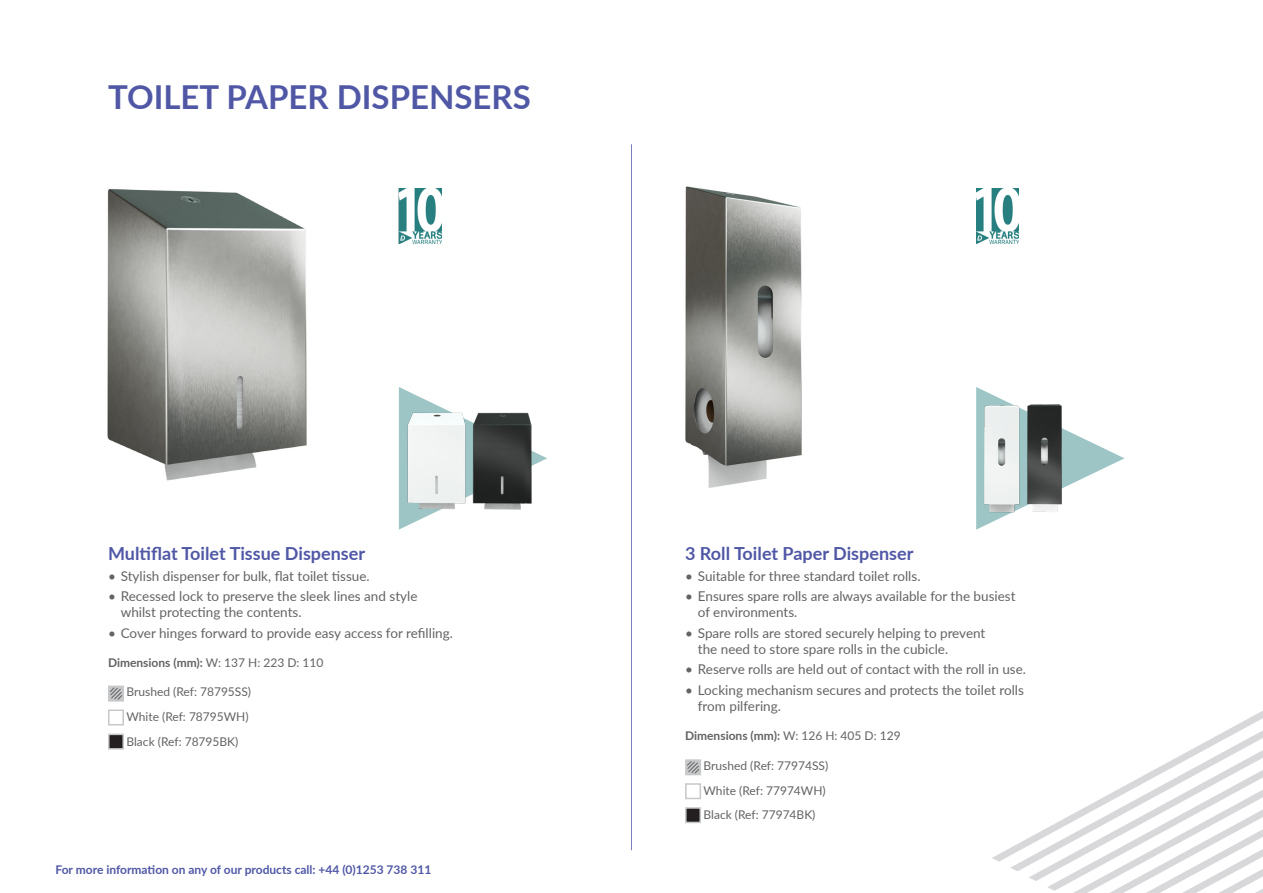
<style>
.page{position:relative;width:1263px;height:893px;background:#fff}
.page>*{position:absolute;margin:0;border:0;box-sizing:border-box;transform-origin:0 0}
.t1{font:700 33px "Lato";color:#5058a6}
.t2{font:700 18px "Lato";color:#5058a6}
.t3{font:13.5px/16.2px "Lato";color:#636366}
.t4{font:12px "Lato";color:#636366}
.t5{font:700 12px "Lato";color:#636366}
.t6{font:700 12px "Lato";color:#5058a6}
.s1{font-weight:400}
</style>
<div class="page">
<svg style="left:399px;top:387px;width:148px;height:143px"></svg>
<svg style="left:685px;top:783px;width:16px;height:17px"></svg>
<svg style="left:685px;top:759px;width:16px;height:17px"></svg>
<svg style="left:108px;top:709px;width:16px;height:17px"></svg>
<svg style="left:108px;top:685px;width:16px;height:17px"></svg>
<hr style="left:631px;top:144px;width:1px;height:706px;background:#5058a6">
<img style="left:976px;top:189px;width:43px;height:55px">
<svg style="left:1011px;top:837px;width:19px;height:41px"></svg>
<svg style="left:1030px;top:827px;width:18px;height:54px"></svg>
<svg style="left:1048px;top:817px;width:19px;height:74px"></svg>
<svg style="left:1067px;top:711px;width:196px;height:182px"></svg>
<img style="left:399px;top:189px;width:42px;height:55px">
<svg style="left:108px;top:733px;width:16px;height:17px"></svg>
<svg style="left:685px;top:807px;width:16px;height:17px"></svg>
<img style="left:107px;top:189px;width:200px;height:292px">
<img style="left:472px;top:411px;width:62px;height:100px">
<img style="left:405px;top:410px;width:65px;height:101px">
<img style="left:685px;top:186px;width:117px;height:302px">
<svg style="left:976px;top:387px;width:148px;height:143px"></svg>
<img style="left:1026px;top:404px;width:37px;height:109px">
<img style="left:982px;top:403px;width:39px;height:111px">
<p class="t1" style="left:108px;top:72px;width:424px">TOILET PAPER DISPENSERS</p>
<p class="t2" style="left:108px;top:540px;width:259px">Multiflat Toilet Tissue Dispenser</p>
<p class="t3" style="left:108px;top:567px;width:263px">• Stylish dispenser for bulk, flat toilet tissue.</p>
<p class="t3" style="left:121px;top:587px;width:298px;text-indent:-13px">• Recessed lock to preserve the sleek lines and style whilst protecting the contents.</p>
<p class="t3" style="left:108px;top:624px;width:346px">• Cover hinges forward to provide easy access for refilling.</p>
<p class="t5" style="left:108px;top:653px;width:217px">Dimensions (mm): <span class="s1">W: 137 H: 223 D: 110</span></p>
<p class="t4" style="left:127px;top:683px;width:126px">Brushed (Ref: 78795SS)</p>
<p class="t4" style="left:127px;top:708px;width:124px">White (Ref: 78795WH)</p>
<p class="t4" style="left:127px;top:733px;width:113px">Black (Ref: 78795BK)</p>
<p class="t6" style="left:56px;top:860px;width:377px">For more information on any of our products call: +44 (0)1253 738 311</p>
<p class="t2" style="left:685px;top:540px;width:230px">3 Roll Toilet Paper Dispenser</p>
<p class="t3" style="left:685px;top:567px;width:237px">• Suitable for three standard toilet rolls.</p>
<p class="t3" style="left:698px;top:587px;width:319px;text-indent:-13px">• Ensures spare rolls are always available for the busiest of environments.</p>
<p class="t3" style="left:698px;top:624px;width:289px;text-indent:-13px">• Spare rolls are stored securely helping to prevent the need to store spare rolls in the cubicle.</p>
<p class="t3" style="left:685px;top:661px;width:342px">• Reserve rolls are held out of contact with the roll in use.</p>
<p class="t3" style="left:698px;top:681px;width:328px;text-indent:-13px">• Locking mechanism secures and protects the toilet rolls from pilfering.</p>
<p class="t5" style="left:685px;top:727px;width:217px">Dimensions (mm): <span class="s1">W: 126 H: 405 D: 129</span></p>
<p class="t4" style="left:704px;top:757px;width:126px">Brushed (Ref: 77974SS)</p>
<p class="t4" style="left:704px;top:782px;width:124px">White (Ref: 77974WH)</p>
<p class="t4" style="left:704px;top:806px;width:113px">Black (Ref: 77974BK)</p>
</div>
